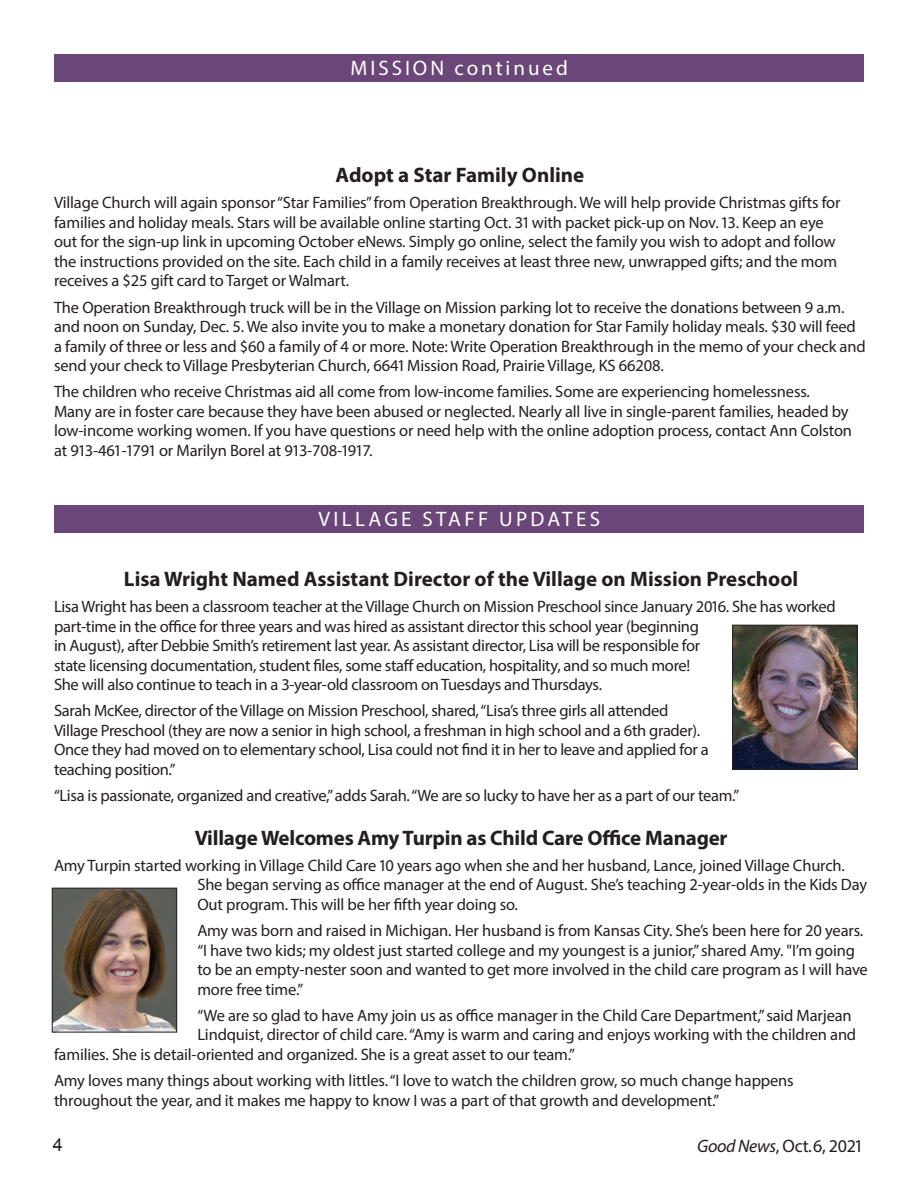
<style>
.page{position:relative;width:918px;height:1188px;background:#fff}
.page>*{position:absolute;margin:0;border:0;box-sizing:border-box;transform-origin:0 0}
.t1{font:700 21px "Myriad Pro";color:#231f20}
.t2{font:21px "Myriad Pro";letter-spacing:.16em;color:#fff}
.t3{font:21px "Myriad Pro";letter-spacing:.14em;color:#fff}
.Body_text{font:18px "Myriad Pro";letter-spacing:-.02em;color:#231f20}
.t4{font:18px "Arial";color:#231f20}
.t5{font:16.5px/19.5px "Myriad Pro";letter-spacing:-.01em;color:#231f20}
.s1{font-style:italic}
</style>
<div class="page">
<div style="left:54px;top:54px;width:810px;height:28px;background:#6b4678"></div>
<div style="left:54px;top:505px;width:810px;height:28px;background:#6b4678"></div>
<img style="left:734px;top:627px;width:122px;height:141px">
<div style="left:732px;top:625px;width:126px;height:145px;border:1px solid #231f20"></div>
<img style="left:54px;top:890px;width:121px;height:140px">
<div style="left:52px;top:888px;width:125px;height:144px;border:1px solid #231f20"></div>
<p class="t3" style="left:351px;top:55px;width:219px">MISSION continued</p>
<p class="t1" style="left:336px;top:161px;width:250px">Adopt a Star Family Online</p>
<p class="t5" style="left:54px;top:193px;width:788px">Village Church will again sponsor “Star Families” from Operation Breakthrough. We will help provide Christmas gifts for families and holiday meals. Stars will be available online starting Oct. 31 with packet pick-up on Nov. 13. Keep an eye out for the sign-up link in upcoming October eNews. Simply go online, select the family you wish to adopt and follow the instructions provided on the site. Each child in a family receives at least three new, unwrapped gifts; and the mom receives a $25 gift card to Target or Walmart.</p>
<p class="t5" style="left:54px;top:297px;width:813px">The Operation Breakthrough truck will be in the Village on Mission parking lot to receive the donations between 9 a.m. and noon on Sunday, Dec. 5. We also invite you to make a monetary donation for Star Family holiday meals. $30 will feed a family of three or less and $60 a family of 4 or more. Note: Write Operation Breakthrough in the memo of your check and send your check to Village Presbyterian Church, 6641 Mission Road, Prairie Village, KS 66208.</p>
<p class="t5" style="left:54px;top:382px;width:800px">The children who receive Christmas aid all come from low-income families. Some are experiencing homelessness.<br>Many are in foster care because they have been abused or neglected. Nearly all live in single-parent families, headed by low-income working women. If you have questions or need help with the online adoption process, contact Ann Colston at 913-461-1791 or Marilyn Borel at 913-708-1917.</p>
<p class="t2" style="left:318px;top:506px;width:283px">VILLAGE STAFF UPDATES</p>
<p class="t1" style="left:124px;top:565px;width:676px">Lisa Wright Named Assistant Director of the Village on Mission Preschool</p>
<p class="t5" style="left:54px;top:597px;width:783px">Lisa Wright has been a classroom teacher at the Village Church on Mission Preschool since January 2016. She has worked part-time in the office for three years and was hired as assistant director this school year (beginning<br>in August), after Debbie Smith’s retirement last year. As assistant director, Lisa will be responsible for<br>state licensing documentation, student files, some staff education, hospitality, and so much more!<br>She will also continue to teach in a 3-year-old classroom on Tuesdays and Thursdays.</p>
<p class="t5" style="left:54px;top:701px;width:656px">Sarah McKee, director of the Village on Mission Preschool, shared, “Lisa’s three girls all attended Village Preschool (they are now a senior in high school, a freshman in high school and a 6th grader).<br>Once they had moved on to elementary school, Lisa could not find it in her to leave and applied for a teaching position.”</p>
<p class="t5" style="left:54px;top:786px;width:687px">“Lisa is passionate, organized and creative,” adds Sarah. “We are so lucky to have her as a part of our team.”</p>
<p class="t1" style="left:195px;top:824px;width:534px">Village Welcomes Amy Turpin as Child Care Office Manager</p>
<p class="t5" style="left:197px;top:855px;width:671px;text-indent:-143px">Amy Turpin started working in Village Child Care 10 years ago when she and her husband, Lance, joined Village Church.<br>She began serving as office manager at the end of August. She’s teaching 2-year-olds in the Kids Day<br>Out program. This will be her fifth year doing so.</p>
<p class="t5" style="left:197px;top:921px;width:672px">Amy was born and raised in Michigan. Her husband is from Kansas City. She’s been here for 20 years. “I have two kids; my oldest just started college and my youngest is a junior,” shared Amy. "I’m going to be an empty-nester soon and wanted to get more involved in the child care program as I will have more free time.”</p>
<p class="t5" style="left:197px;top:1005px;width:656px">“We are so glad to have Amy join us as office manager in the Child Care Department,” said Marjean</p>
<p class="t5" style="left:197px;top:1025px;width:660px">Lindquist, director of child care. “Amy is warm and caring and enjoys working with the children and</p>
<p class="t5" style="left:54px;top:1044px;width:523px">families. She is detail-oriented and organized. She is a great asset to our team.”</p>
<p class="t5" style="left:54px;top:1071px;width:741px">Amy loves many things about working with littles. “I love to watch the children grow, so much change happens throughout the year, and it makes me happy to know I was a part of that growth and development.”</p>
<p class="t4" style="left:53px;top:1133px;width:12px">4</p>
<p class="Body_text" style="left:697px;top:1135px;width:168px"><span class="s1">Good News</span>, Oct. 6, 2021</p>
</div>
